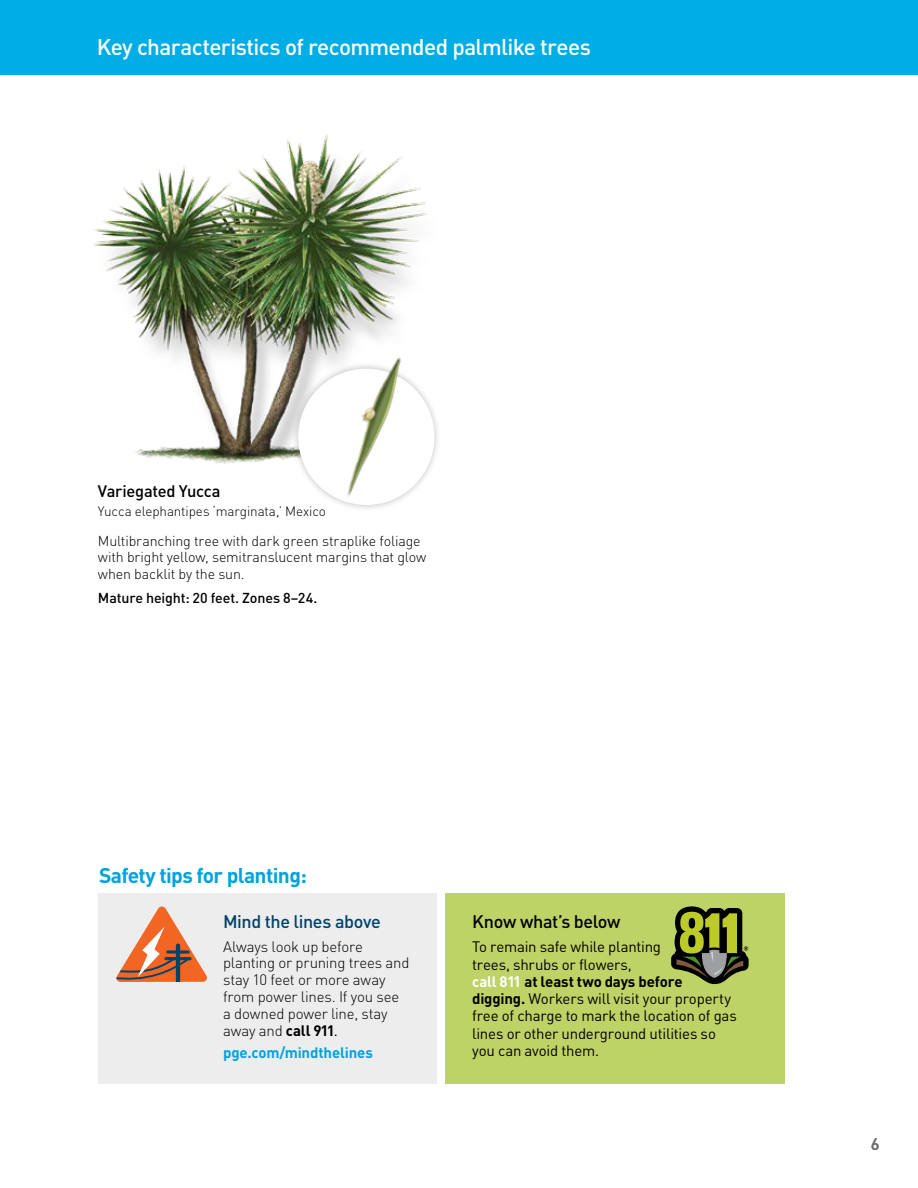
<style>
.page{position:relative;width:918px;height:1188px;background:#fff}
.page>*{position:absolute;margin:0;border:0;box-sizing:border-box;transform-origin:0 0}
.t1{font:500 22.5px "DIN Pro";letter-spacing:-.03em;color:#fff}
.t2{font:700 21px "DIN Pro";letter-spacing:-.03em;color:#00a3dd}
.t3{font:500 18px "DIN Pro";letter-spacing:-.025em;color:#00446a}
.t4{font:500 18px "DIN Pro";letter-spacing:-.02em;color:#000}
.t5{font:500 16.5px "DIN Pro";letter-spacing:-.02em;color:#000}
.t6{font:500 16.5px "DIN";color:#6f7073}
.t7{font:15px/17.2px "DIN Pro";letter-spacing:-.015em;color:#000}
.t8{font:300 15px/17px "DIN Pro";letter-spacing:-.01em;color:#000}
.t9{font:700 15px "DIN Pro";letter-spacing:-.01em;color:#00a3dd}
.t10{font:300 14.25px/16.5px "DIN Pro";letter-spacing:-.01em;color:#000}
.t11{font:500 14.25px "DIN Pro";letter-spacing:-.01em;color:#000}
.t12{font:300 13.5px "DIN Pro";letter-spacing:-.01em;color:#000}
.s1{font-weight:700}
.s2{font-weight:400}
.s3{font-weight:700;color:#fff}
</style>
<div class="page">
<div style="left:0;top:0;width:918px;height:74px;background:#00ade4"></div>
<img style="left:94px;top:134px;width:333px;height:330px">
<div style="left:291px;top:361px;width:151px;height:151px;background:#000;opacity:.25"></div>
<div style="left:298px;top:369px;width:137px;height:136px;background:#fff;border-radius:50%"></div>
<img style="left:322px;top:352px;width:98px;height:157px">
<div style="left:445px;top:893px;width:339px;height:191px;background:#bed365"></div>
<svg style="left:671px;top:906px;width:78px;height:78px"></svg>
<div style="left:98px;top:893px;width:339px;height:191px;background:#ededee"></div>
<svg style="left:116px;top:906px;width:91px;height:76px"></svg>
<hr style="left:176px;top:946px;width:4px;height:36px;background:#00446a">
<hr style="left:166px;top:957px;width:24px;height:3px;background:#00446a">
<svg style="left:168px;top:950px;width:20px;height:4px"></svg>
<p class="t1" style="left:97px;top:28px;width:496px">Key characteristics of recommended palmlike trees</p>
<h3 class="t5" style="left:98px;top:477px;width:124px">Variegated Yucca</h3>
<p class="t12" style="left:98px;top:500px;width:230px">Yucca elephantipes ‘marginata,’ Mexico</p>
<p class="t10" style="left:98px;top:531px;width:330px">Multibranching tree with dark green straplike foliage with bright yellow, semitranslucent margins that glow when backlit by the sun.</p>
<p class="t11" style="left:98px;top:586px;width:221px">Mature height: 20 feet. Zones 8–24.</p>
<h3 class="t2" style="left:99px;top:858px;width:209px">Safety tips for planting:</h3>
<h4 class="t3" style="left:223px;top:907px;width:159px">Mind the lines above</h4>
<p class="t8" style="left:223px;top:936px;width:188px">Always look up before planting or pruning trees and stay 10 feet or more away from power lines. If you see a downed power line, stay away and <span class="s1">call 911</span><span class="s2">.</span></p>
<p class="t9" style="left:223px;top:1041px;width:151px">pge.com/mindthelines</p>
<h4 class="t4" style="left:472px;top:907px;width:150px">Know what’s below</h4>
<p class="t7" style="left:472px;top:937px;width:266px">To remain safe while planting<br>trees, shrubs or flowers,<br><span class="s3">call 811</span> <span class="s1">at least two days before digging.</span> Workers will visit your property free of charge to mark the location of gas lines or other underground utilities so you can avoid them.</p>
<p class="t6" style="left:871px;top:1134px;width:10px">6</p>
</div>
